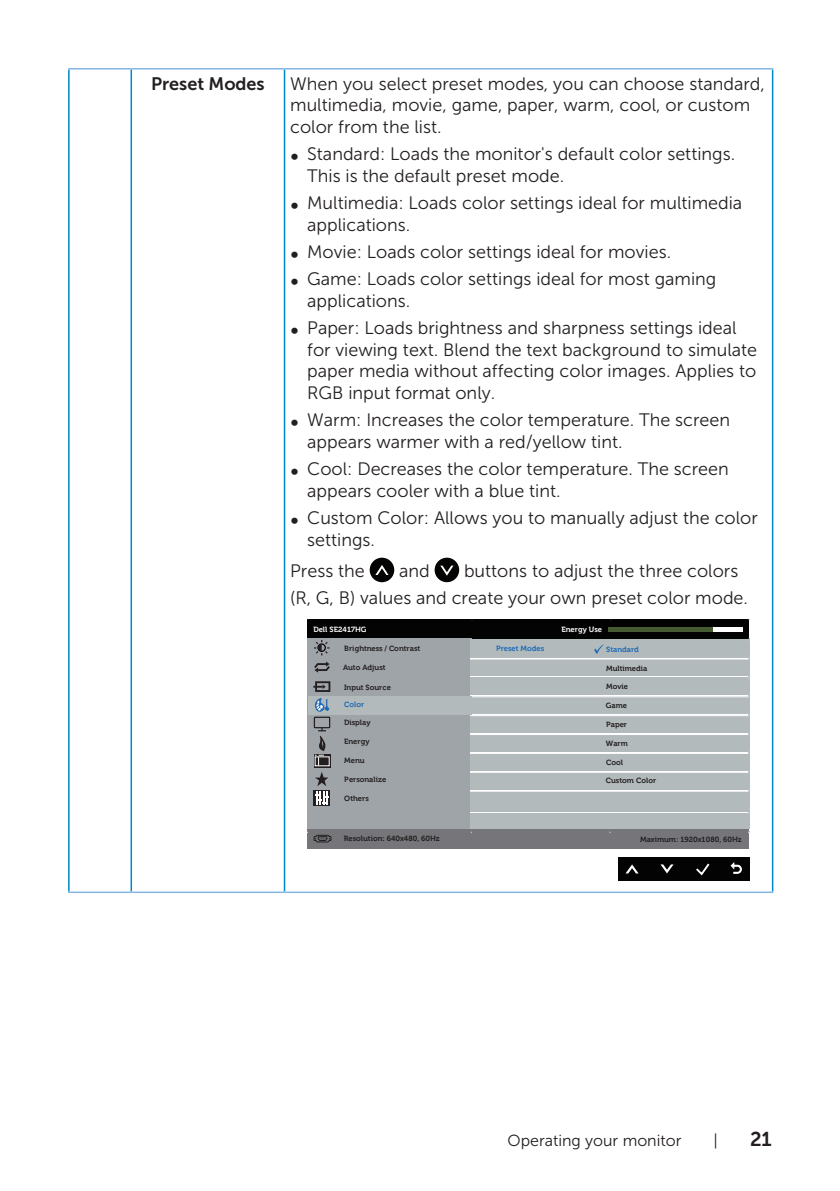
<style>
.page{position:relative;width:840px;height:1191px;background:#fff}
.page>*{position:absolute;margin:0;border:0;box-sizing:border-box;transform-origin:0 0}
.t1{font:20px "Museo Sans For Dell 700";color:#231f20}
.text_OSD_table{font:18px/21.6px "Museo Sans For Dell 300";color:#231f20}
.text_OSD_table-2{font:18px "Museo Sans For Dell 700";color:#231f20}
.t2{font:16px "Museo Sans For Dell 300";color:#231f20}
.t3{font:700 7.6px "Museo For Dell";color:#231f20}
.t4{font:700 7.6px "Museo For Dell";color:#1f6bb5}
.t5{font:700 7.6px "Museo For Dell";color:#fff}
</style>
<div class="page">
<hr style="left:68px;top:70px;width:2px;height:821px;background:#0087cb">
<hr style="left:68px;top:68px;width:63px;height:2px;background:#84b6e2">
<hr style="left:130px;top:70px;width:2px;height:821px;background:#0087cb">
<hr style="left:131px;top:68px;width:153px;height:2px;background:#84b6e2">
<hr style="left:283px;top:70px;width:2px;height:821px;background:#0087cb">
<hr style="left:771px;top:70px;width:2px;height:821px;background:#0087cb">
<hr style="left:284px;top:68px;width:489px;height:2px;background:#84b6e2">
<hr style="left:68px;top:891px;width:63px;height:2px;background:#84b6e2">
<hr style="left:131px;top:891px;width:153px;height:2px;background:#84b6e2">
<hr style="left:284px;top:891px;width:489px;height:2px;background:#84b6e2">
<div style="left:369px;top:557px;width:25px;height:25px;background:#040503;border-radius:50%"></div>
<svg style="left:375px;top:565px;width:13px;height:10px"></svg>
<div style="left:434px;top:557px;width:25px;height:25px;background:#040503;border-radius:50%"></div>
<svg style="left:440px;top:565px;width:13px;height:11px"></svg>
<div style="left:307px;top:619px;width:441px;height:20px;background:#030303"></div>
<div style="left:307px;top:639px;width:164px;height:190px;background:#9fa4a8"></div>
<div style="left:470px;top:639px;width:279px;height:190px;background:#b2babc"></div>
<div style="left:307px;top:829px;width:441px;height:19px;background:#767579"></div>
<div style="left:607px;top:627px;width:135px;height:5px;background:#fff"></div>
<div style="left:607px;top:627px;width:105px;height:5px;background:#465b31"></div>
<svg style="left:314px;top:640px;width:15px;height:15px"></svg>
<div style="left:313px;top:790px;width:17px;height:16px;background:#231f20"></div>
<svg style="left:329px;top:754px;width:1px;height:13px"></svg>
<div style="left:313px;top:716px;width:17px;height:12px;border:1px solid #231f20"></div>
<hr style="left:470px;top:658px;width:278px;height:1px;background:#fff">
<hr style="left:470px;top:676px;width:278px;height:1px;background:#fff">
<hr style="left:470px;top:696px;width:278px;height:1px;background:#fff">
<hr style="left:470px;top:695px;width:278px;height:1px;background:#fff">
<hr style="left:470px;top:715px;width:278px;height:1px;background:#fff">
<hr style="left:470px;top:714px;width:278px;height:1px;background:#fff">
<hr style="left:470px;top:734px;width:278px;height:1px;background:#fff">
<hr style="left:470px;top:733px;width:278px;height:1px;background:#fff">
<hr style="left:470px;top:753px;width:278px;height:1px;background:#fff">
<hr style="left:470px;top:752px;width:278px;height:1px;background:#fff">
<hr style="left:470px;top:772px;width:278px;height:1px;background:#fff">
<hr style="left:470px;top:771px;width:278px;height:1px;background:#fff">
<hr style="left:470px;top:791px;width:278px;height:1px;background:#fff">
<hr style="left:470px;top:790px;width:278px;height:1px;background:#fff">
<div style="left:308px;top:695px;width:163px;height:19px;background:#b2babc"></div>
<svg style="left:314px;top:661px;width:16px;height:12px"></svg>
<div style="left:315px;top:681px;width:15px;height:11px;border:2px solid #231f20"></div>
<svg style="left:313px;top:684px;width:12px;height:5px"></svg>
<svg style="left:594px;top:644px;width:10px;height:10px"></svg>
<svg style="left:307px;top:832px;width:24px;height:11px"></svg>
<hr style="left:470px;top:812px;width:278px;height:1px;background:#fff">
<svg style="left:313px;top:698px;width:16px;height:107px"></svg>
<div style="left:618px;top:857px;width:131px;height:23px;background:#030303"></div>
<svg style="left:626px;top:864px;width:12px;height:9px"></svg>
<svg style="left:660px;top:864px;width:13px;height:9px"></svg>
<svg style="left:730px;top:862px;width:11px;height:12px"></svg>
<svg style="left:696px;top:863px;width:14px;height:13px"></svg>
<p class="text_OSD_table-2" style="left:151px;top:74px;width:115px">Preset Modes</p>
<p class="text_OSD_table" style="left:290px;top:73px;width:476px">When you select preset modes, you can choose standard, multimedia, movie, game, paper, warm, cool, or custom color from the list.</p>
<p class="text_OSD_table" style="left:307px;top:143px;width:429px;text-indent:-17px">∞ Standard: Loads the monitor's default color settings.<br>This is the default preset mode.</p>
<p class="text_OSD_table" style="left:307px;top:192px;width:436px;text-indent:-17px">∞ Multimedia: Loads color settings ideal for multimedia applications.</p>
<p class="text_OSD_table" style="left:290px;top:241px;width:382px">∞ Movie: Loads color settings ideal for movies.</p>
<p class="text_OSD_table" style="left:307px;top:268px;width:410px;text-indent:-17px">∞ Game: Loads color settings ideal for most gaming applications.</p>
<p class="text_OSD_table" style="left:307px;top:317px;width:451px;text-indent:-17px">∞ Paper: Loads brightness and sharpness settings ideal for viewing text. Blend the text background to simulate paper media without affecting color images. Applies to RGB input format only.</p>
<p class="text_OSD_table" style="left:307px;top:409px;width:424px;text-indent:-17px">∞ Warm: Increases the color temperature. The screen appears warmer with a red/yellow tint.</p>
<p class="text_OSD_table" style="left:307px;top:458px;width:423px;text-indent:-17px">∞ Cool: Decreases the color temperature. The screen appears cooler with a blue tint.</p>
<p class="text_OSD_table" style="left:307px;top:507px;width:452px;text-indent:-17px">∞ Custom Color: Allows you to manually adjust the color settings.</p>
<p class="text_OSD_table" style="left:290px;top:560px;width:76px">Press the</p>
<p class="text_OSD_table" style="left:399px;top:560px;width:32px">and</p>
<p class="text_OSD_table" style="left:464px;top:560px;width:276px">buttons to adjust the three colors</p>
<p class="text_OSD_table" style="left:290px;top:587px;width:459px">(R, G, B) values and create your own preset color mode.</p>
<p class="t3" style="left:344px;top:643px;width:77px">Brightness / Contrast</p>
<p class="t5" style="left:313px;top:625px;width:54px">Dell SE2417HG</p>
<p class="t5" style="left:561px;top:625px;width:42px">Energy Use</p>
<p class="t4" style="left:496px;top:644px;width:50px">Preset Modes</p>
<p class="t4" style="left:606px;top:645px;width:34px">Standard</p>
<p class="t3" style="left:606px;top:664px;width:43px">Multimedia</p>
<p class="t3" style="left:606px;top:682px;width:23px">Movie</p>
<p class="t3" style="left:605px;top:701px;width:23px">Game</p>
<p class="t3" style="left:606px;top:720px;width:22px">Paper</p>
<p class="t3" style="left:605px;top:739px;width:23px">Warm</p>
<p class="t3" style="left:605px;top:758px;width:18px">Cool</p>
<p class="t3" style="left:605px;top:775px;width:52px">Custom Color</p>
<p class="t3" style="left:343px;top:663px;width:44px">Auto Adjust</p>
<p class="t3" style="left:344px;top:682px;width:48px">Input Source</p>
<p class="t4" style="left:344px;top:700px;width:22px">Color</p>
<p class="t3" style="left:344px;top:718px;width:28px">Display</p>
<p class="t3" style="left:344px;top:737px;width:27px">Energy</p>
<p class="t3" style="left:344px;top:756px;width:22px">Menu</p>
<p class="t3" style="left:344px;top:775px;width:43px">Personalize</p>
<p class="t3" style="left:344px;top:794px;width:26px">Others</p>
<p class="t3" style="left:343px;top:834px;width:97px">Resolution: 640x480, 60Hz</p>
<p class="t3" style="left:639px;top:835px;width:103px">Maximum: 1920x1080, 60Hz</p>
<p class="t2" style="left:507px;top:1131px;width:175px">Operating your monitor</p>
<p class="t2" style="left:713px;top:1131px;width:6px">|</p>
<p class="t1" style="left:749px;top:1127px;width:23px">21</p>
</div>
